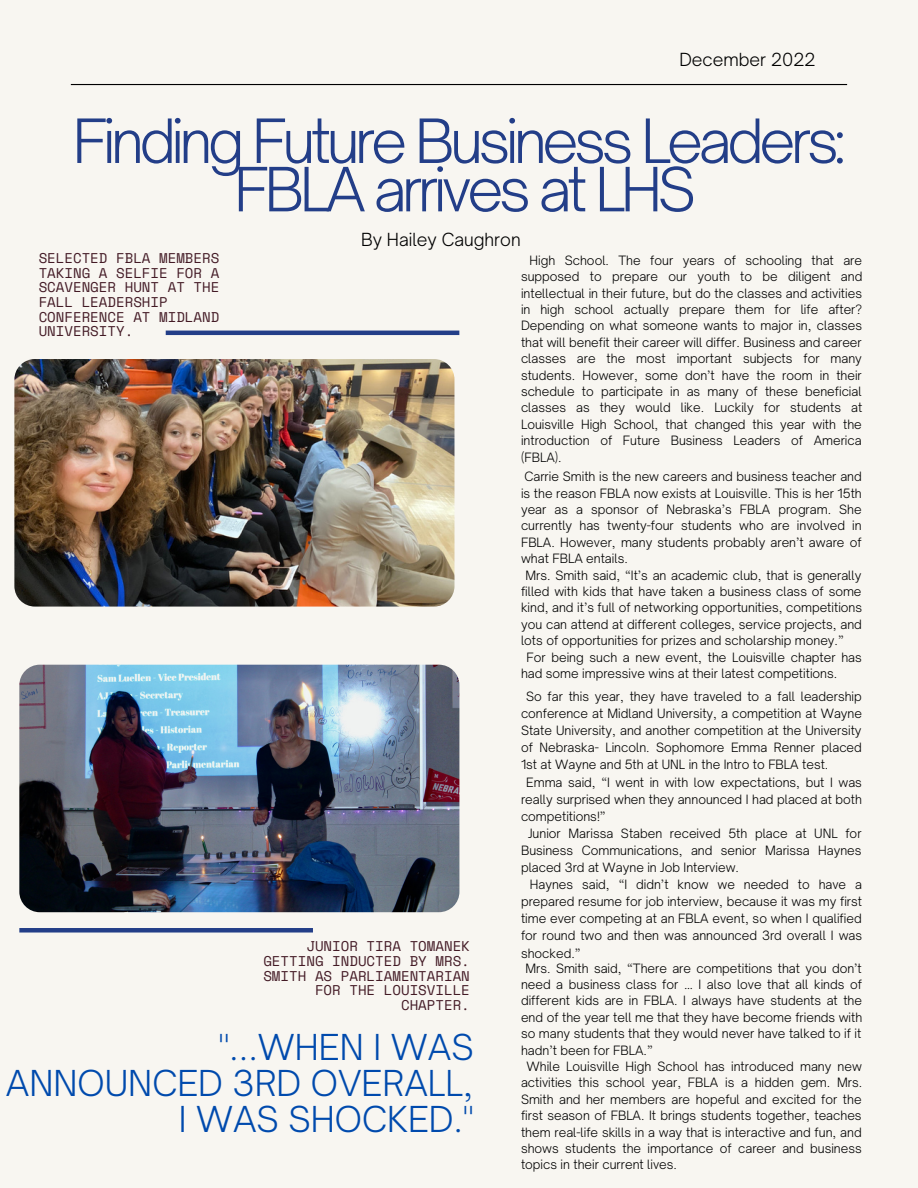
<style>
.page{position:relative;width:918px;height:1188px;background:#f8f6f1}
.page>*{position:absolute;margin:0;border:0;box-sizing:border-box;transform-origin:0 0}
.t1{font:300 58.35px/48.3px "Open Sauce One";letter-spacing:-.07em;color:#233e88;text-align:center}
.t2{font:300 34.2px/36px "Open Sauce One";color:#004aad;text-align:right}
.t3{font:300 17.25px "Open Sauce One";color:#000}
.t4{font:14.1px/14.7px "Space Mono";color:#431a25}
.t5{font:300 12.3px/16.4px "Open Sauce One";color:#000;text-align:justify}
</style>
<div class="page">
<hr style="left:71px;top:84px;width:776px;height:1px;background:#000">
<img style="left:14px;top:359px;width:440px;height:248px;border-radius:21px">
<img style="left:19px;top:665px;width:440px;height:247px;border-radius:21px">
<hr style="left:166px;top:331px;width:293px;height:4px;background:#233e88">
<div style="left:19px;top:928px;width:294px;height:5px;background:#233e88"></div>
<h3 class="t3" style="left:679px;top:49px;width:138px">December 2022</h3>
<h1 class="t1" style="left:73px;top:117px;width:774px">Finding Future Business Leaders:<br>FBLA arrives at LHS</h1>
<h3 class="t3" style="left:361px;top:229px;width:161px">By Hailey Caughron</h3>
<p class="t4" style="left:39px;top:250px;width:182px">SELECTED FBLA MEMBERS<br>TAKING A SELFIE FOR A<br>SCAVENGER HUNT AT THE<br>FALL LEADERSHIP<br>CONFERENCE AT MIDLAND<br>UNIVERSITY.</p>
<p class="t4" style="left:263px;top:939px;width:208px;text-align:right">JUNIOR TIRA TOMANEK<br>GETTING INDUCTED BY MRS.<br>SMITH AS PARLIAMENTARIAN<br>FOR THE LOUISVILLE<br>CHAPTER.</p>
<h2 class="t2" style="left:6px;top:1029px;width:469px">"...WHEN I WAS<br>ANNOUNCED 3RD OVERALL,<br>I WAS SHOCKED."</h2>
<p class="t5" style="left:521px;top:252px;width:343px;text-indent:9px">High School. The four years of schooling that are supposed to prepare our youth to be diligent and intellectual in their future, but do the classes and activities in high school actually prepare them for life after?<br>Depending on what someone wants to major in, classes that will benefit their career will differ. Business and career classes are the most important subjects for many students. However, some don’t have the room in their schedule to participate in as many of these beneficial classes as they would like. Luckily for students at Louisville High School, that changed this year with the introduction of Future Business Leaders of America (FBLA).</p>
<p class="t5" style="left:524px;top:468px;width:339px">Carrie Smith is the new careers and business teacher and</p>
<p class="t5" style="left:521px;top:485px;width:342px">is the reason FBLA now exists at Louisville. This is her 15th</p>
<p class="t5" style="left:521px;top:501px;width:342px">year as a sponsor of Nebraska’s FBLA program. She</p>
<p class="t5" style="left:521px;top:517px;width:342px">currently has twenty-four students who are involved in</p>
<p class="t5" style="left:521px;top:534px;width:342px">FBLA. However, many students probably aren’t aware of</p>
<p class="t5" style="left:521px;top:550px;width:108px">what FBLA entails.</p>
<p class="t5" style="left:526px;top:567px;width:337px">Mrs. Smith said, “It’s an academic club, that is generally</p>
<p class="t5" style="left:521px;top:583px;width:342px">filled with kids that have taken a business class of some</p>
<p class="t5" style="left:521px;top:599px;width:343px">kind, and it’s full of networking opportunities, competitions</p>
<p class="t5" style="left:521px;top:616px;width:342px">you can attend at different colleges, service projects, and</p>
<p class="t5" style="left:521px;top:632px;width:324px">lots of opportunities for prizes and scholarship money.”</p>
<p class="t5" style="left:527px;top:649px;width:337px">For being such a new event, the Louisville chapter has</p>
<p class="t5" style="left:521px;top:665px;width:318px">had some impressive wins at their latest competitions.</p>
<p class="t5" style="left:526px;top:688px;width:337px">So far this year, they have traveled to a fall leadership</p>
<p class="t5" style="left:521px;top:705px;width:343px">conference at Midland University, a competition at Wayne</p>
<p class="t5" style="left:521px;top:722px;width:342px">State University, and another competition at the University</p>
<p class="t5" style="left:521px;top:739px;width:342px">of Nebraska- Lincoln. Sophomore Emma Renner placed</p>
<p class="t5" style="left:521px;top:757px;width:309px">1st at Wayne and 5th at UNL in the Intro to FBLA test.</p>
<p class="t5" style="left:526px;top:774px;width:337px">Emma said, “I went in with low expectations, but I was</p>
<p class="t5" style="left:521px;top:791px;width:343px">really surprised when they announced I had placed at both</p>
<p class="t5" style="left:521px;top:808px;width:86px">competitions!”</p>
<p class="t5" style="left:528px;top:825px;width:335px">Junior Marissa Staben received 5th place at UNL for</p>
<p class="t5" style="left:521px;top:842px;width:342px">Business Communications, and senior Marissa Haynes</p>
<p class="t5" style="left:521px;top:859px;width:219px">placed 3rd at Wayne in Job Interview.</p>
<p class="t5" style="left:530px;top:876px;width:334px">Haynes said, “I didn’t know we needed to have a</p>
<p class="t5" style="left:521px;top:893px;width:343px">prepared resume for job interview, because it was my first</p>
<p class="t5" style="left:521px;top:910px;width:342px">time ever competing at an FBLA event, so when I qualified</p>
<p class="t5" style="left:521px;top:928px;width:343px">for round two and then was announced 3rd overall I was</p>
<p class="t5" style="left:521px;top:945px;width:61px">shocked.”</p>
<p class="t5" style="left:526px;top:960px;width:338px">Mrs. Smith said, “There are competitions that you don’t</p>
<p class="t5" style="left:521px;top:976px;width:342px">need a business class for … I also love that all kinds of</p>
<p class="t5" style="left:521px;top:993px;width:343px">different kids are in FBLA. I always have students at the</p>
<p class="t5" style="left:521px;top:1009px;width:343px">end of the year tell me that they have become friends with</p>
<p class="t5" style="left:521px;top:1025px;width:342px">so many students that they would never have talked to if it</p>
<p class="t5" style="left:521px;top:1042px;width:133px">hadn’t been for FBLA.”</p>
<p class="t5" style="left:527px;top:1058px;width:337px">While Louisville High School has introduced many new</p>
<p class="t5" style="left:521px;top:1075px;width:343px">activities this school year, FBLA is a hidden gem. Mrs.</p>
<p class="t5" style="left:521px;top:1091px;width:342px">Smith and her members are hopeful and excited for the</p>
<p class="t5" style="left:521px;top:1107px;width:342px">first season of FBLA. It brings students together, teaches</p>
<p class="t5" style="left:521px;top:1124px;width:342px">them real-life skills in a way that is interactive and fun, and</p>
<p class="t5" style="left:521px;top:1140px;width:342px">shows students the importance of career and business</p>
<p class="t5" style="left:521px;top:1157px;width:157px">topics in their current lives.</p>
</div>
